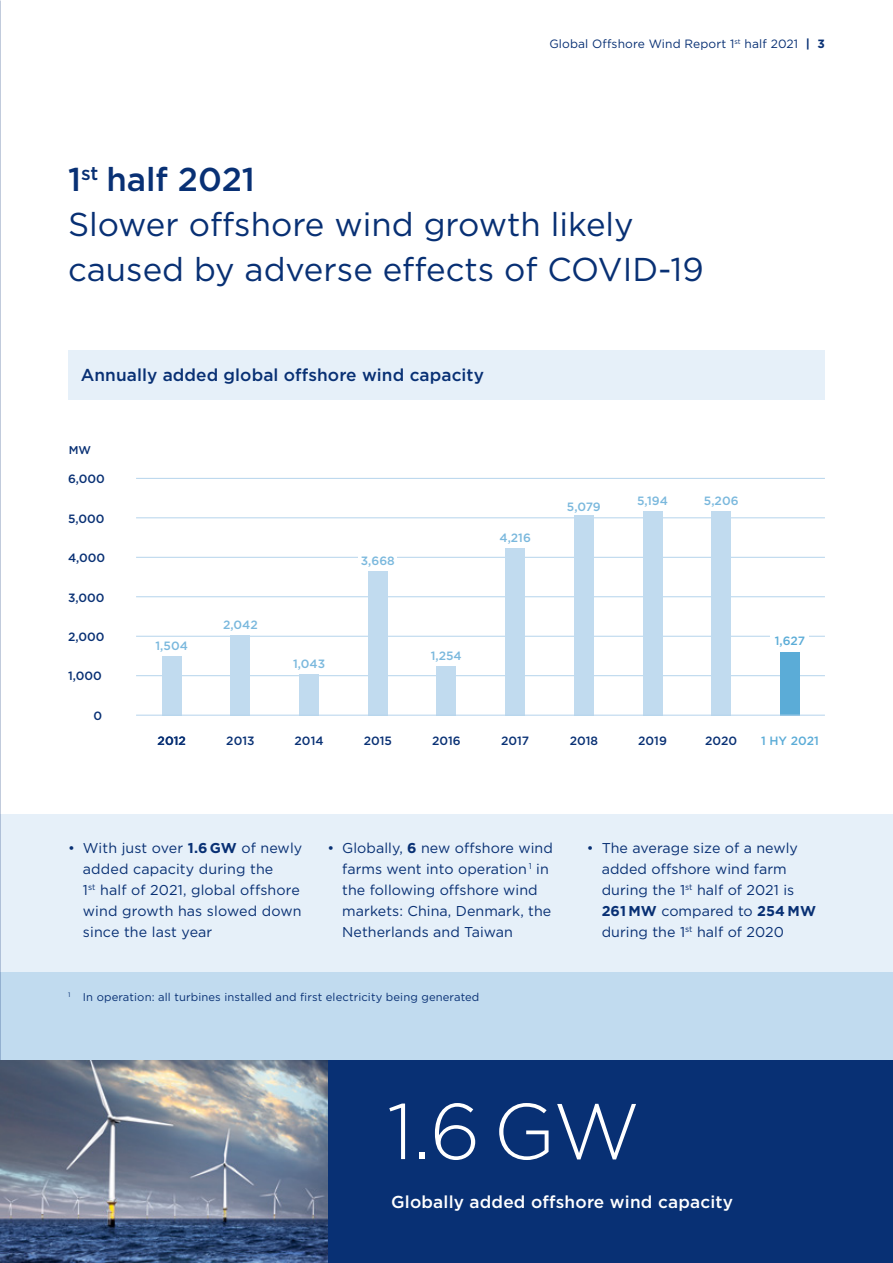
<style>
.page{position:relative;width:893px;height:1263px;background:#fff}
.page>*{position:absolute;margin:0;border:0;box-sizing:border-box;transform-origin:0 0}
.t1{font:300 78.75px "Gotham Pro";color:#fff}
.t2{font:33px/45px "Gotham Pro";color:#083074}
.t3{font:500 17.25px "Gotham Pro";letter-spacing:.005em;color:#083074}
.t4{font:500 17.25px "Gotham Pro";letter-spacing:.01em;color:#fff}
.t5{font:14.25px/21px "Gotham Pro";letter-spacing:.005em;color:#083074}
.t6{font:500 12px "Gotham Pro";color:#083074}
.t7{font:500 12px "Gotham Pro";color:#7ab8dd}
.t8{font:12px "Gotham Pro";letter-spacing:.01em;color:#083074}
.t9{font:500 12px "Gotham Pro";color:#5bacd7}
.t10{font:11.25px "Gotham Pro";letter-spacing:.01em;color:#083074}
.t11{font:500 11.25px "Gotham Pro";color:#083074}
.s1{font-weight:700}
.s2{font-weight:500}
</style>
<div class="page">
<div style="left:0;top:814px;width:893px;height:177px;background:#e6f0f9"></div>
<div style="left:0;top:971px;width:893px;height:99px;background:#c1dbef"></div>
<div style="left:306px;top:1060px;width:587px;height:203px;background:#083074"></div>
<div style="left:68px;top:350px;width:757px;height:49px;background:#e6f0f9"></div>
<hr style="left:136px;top:517px;width:689px;height:1px;background:#b5d4ec">
<hr style="left:136px;top:478px;width:689px;height:1px;background:#b5d4ec">
<hr style="left:136px;top:557px;width:689px;height:1px;background:#b5d4ec">
<hr style="left:136px;top:596px;width:689px;height:1px;background:#b5d4ec">
<hr style="left:136px;top:636px;width:689px;height:1px;background:#b5d4ec">
<hr style="left:136px;top:675px;width:689px;height:1px;background:#b5d4ec">
<div style="left:359px;top:550px;width:38px;height:21px;background:#fff"></div>
<div style="left:437px;top:666px;width:19px;height:49px;background:#c1dbef"></div>
<div style="left:368px;top:571px;width:19px;height:144px;background:#c1dbef"></div>
<div style="left:231px;top:635px;width:19px;height:80px;background:#c1dbef"></div>
<div style="left:162px;top:656px;width:19px;height:59px;background:#c1dbef"></div>
<div style="left:300px;top:674px;width:19px;height:41px;background:#c1dbef"></div>
<div style="left:506px;top:548px;width:19px;height:167px;background:#c1dbef"></div>
<div style="left:574px;top:515px;width:19px;height:200px;background:#c1dbef"></div>
<div style="left:643px;top:511px;width:19px;height:204px;background:#c1dbef"></div>
<div style="left:712px;top:511px;width:19px;height:204px;background:#c1dbef"></div>
<div style="left:780px;top:652px;width:19px;height:63px;background:#5bacd7"></div>
<div style="left:771px;top:630px;width:38px;height:22px;background:#fff"></div>
<img style="left:0;top:1060px;width:327px;height:203px">
<hr style="left:136px;top:715px;width:689px;height:1px;background:#b5d4ec">
<p class="t8" style="left:549px;top:37px;width:277px">Global Offshore Wind Report 1<sup>st</sup> half 2021 <span class="s1">| 3</span></p>
<h2 class="t2" style="left:68px;top:157px;width:637px"><span class="s2">1</span><sup>st</sup> <span class="s2">half 2021<br></span>Slower offshore wind growth likely caused by adverse effects of COVID-19</h2>
<p class="t3" style="left:81px;top:365px;width:405px">Annually added global offshore wind capacity</p>
<p class="t11" style="left:69px;top:444px;width:24px">MW</p>
<p class="t6" style="left:68px;top:472px;width:38px">6,000</p>
<p class="t6" style="left:68px;top:512px;width:38px">5,000</p>
<p class="t6" style="left:68px;top:551px;width:39px">4,000</p>
<p class="t6" style="left:68px;top:591px;width:38px">3,000</p>
<p class="t6" style="left:68px;top:630px;width:38px">2,000</p>
<p class="t6" style="left:68px;top:669px;width:35px">1,000</p>
<p class="t6" style="left:93px;top:709px;width:10px">0</p>
<p class="t7" style="left:156px;top:639px;width:34px">1,504</p>
<p class="t7" style="left:223px;top:618px;width:36px">2,042</p>
<p class="t7" style="left:293px;top:657px;width:34px">1,043</p>
<p class="t7" style="left:361px;top:554px;width:35px">3,668</p>
<p class="t7" style="left:431px;top:649px;width:32px">1,254</p>
<p class="t7" style="left:499px;top:530px;width:33px">4,216</p>
<p class="t7" style="left:567px;top:499px;width:35px">5,079</p>
<p class="t7" style="left:637px;top:494px;width:32px">5,194</p>
<p class="t7" style="left:704px;top:493px;width:36px">5,206</p>
<p class="t9" style="left:775px;top:634px;width:32px">1,627</p>
<p class="t6" style="left:226px;top:734px;width:30px">2013</p>
<p class="t6" style="left:295px;top:734px;width:30px">2014</p>
<p class="t6" style="left:364px;top:734px;width:30px">2015</p>
<p class="t6" style="left:432px;top:734px;width:30px">2016</p>
<p class="t6" style="left:501px;top:734px;width:30px">2017</p>
<p class="t6" style="left:570px;top:734px;width:30px">2018</p>
<p class="t6" style="left:638px;top:734px;width:30px">2019</p>
<p class="t6" style="left:158px;top:734px;width:30px">2012</p>
<p class="t9" style="left:761px;top:734px;width:59px">1 HY 2021</p>
<p class="t6" style="left:705px;top:734px;width:33px">2020</p>
<p class="t5" style="left:83px;top:838px;width:221px;text-indent:-15px">• With just over <span class="s1">1.6GW</span> of newly added capacity during the<br>1<sup>st</sup> half of 2021, global offshore wind growth has slowed down since the last year</p>
<p class="t5" style="left:342px;top:838px;width:212px;text-indent:-15px">• Globally, <span class="s1">6</span> new offshore wind farms went into operation <sup>1</sup> in the following offshore wind markets: China, Denmark, the<br>Netherlands and Taiwan</p>
<p class="t10" style="left:68px;top:991px;width:413px"><sup>1</sup> In operation: all turbines installed and first electricity being generated</p>
<p class="t5" style="left:602px;top:838px;width:216px;text-indent:-15px">• The average size of a newly added offshore wind farm during the 1<sup>st</sup> half of 2021 is<br><span class="s1">261 MW</span> compared to <span class="s1">254 MW </span>during the 1<sup>st</sup> half of 2020</p>
<h1 class="t1" style="left:387px;top:1088px;width:255px">1.6 GW</h1>
<p class="t4" style="left:391px;top:1192px;width:343px">Globally added offshore wind capacity</p>
</div>
